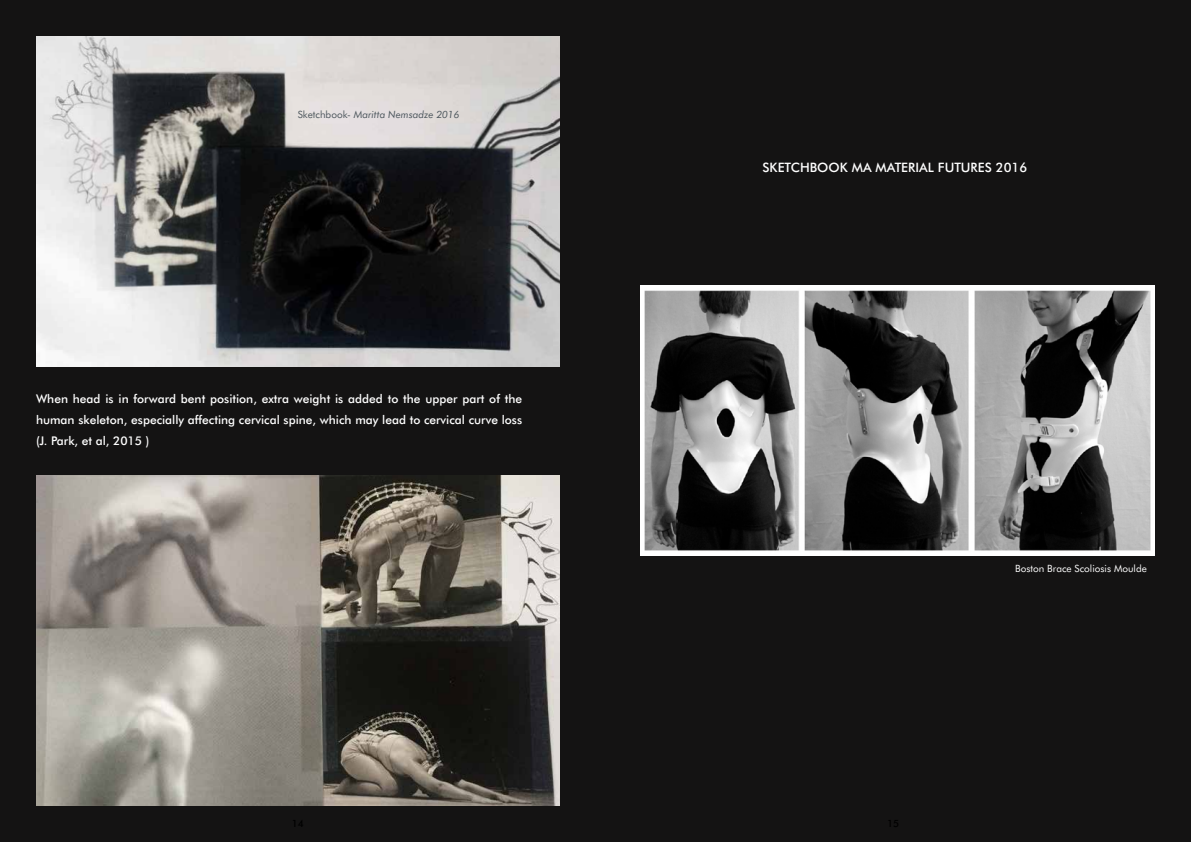
<style>
.page{position:relative;width:1191px;height:842px;background:#141313}
.page>*{position:absolute;margin:0;border:0;box-sizing:border-box;transform-origin:0 0}
.t1{font:500 13px "Futura BT";color:#fff}
.t2{font:500 12px/21px "Futura BT";color:#fff;text-align:justify}
.t3{font:italic 10px "Futura BT";color:#4c565c}
.t4{font:10px "Futura BT";color:#fff}
.s1{font-style:normal}
</style>
<div class="page">
<img style="left:36px;top:36px;width:523px;height:330px">
<img style="left:36px;top:475px;width:523px;height:331px">
<img style="left:640px;top:285px;width:515px;height:271px">
<p class="t3" style="left:298px;top:108px;width:163px"><span class="s1">Sketchbook-</span> Maritta Nemsadze 2016</p>
<p class="t2" style="left:36px;top:388px;width:488px">When head is in forward bent position, extra weight is added to the upper part of the human skeleton, especially affecting cervical spine, which may lead to cervical curve loss (J. Park, et al, 2015 )</p>
<p class="t1" style="left:762px;top:159px;width:266px">SKETCHBOOK MA MATERIAL FUTURES 2016</p>
<p class="t4" style="left:1015px;top:562px;width:133px">Boston Brace Scoliosis Moulde</p>
</div>
